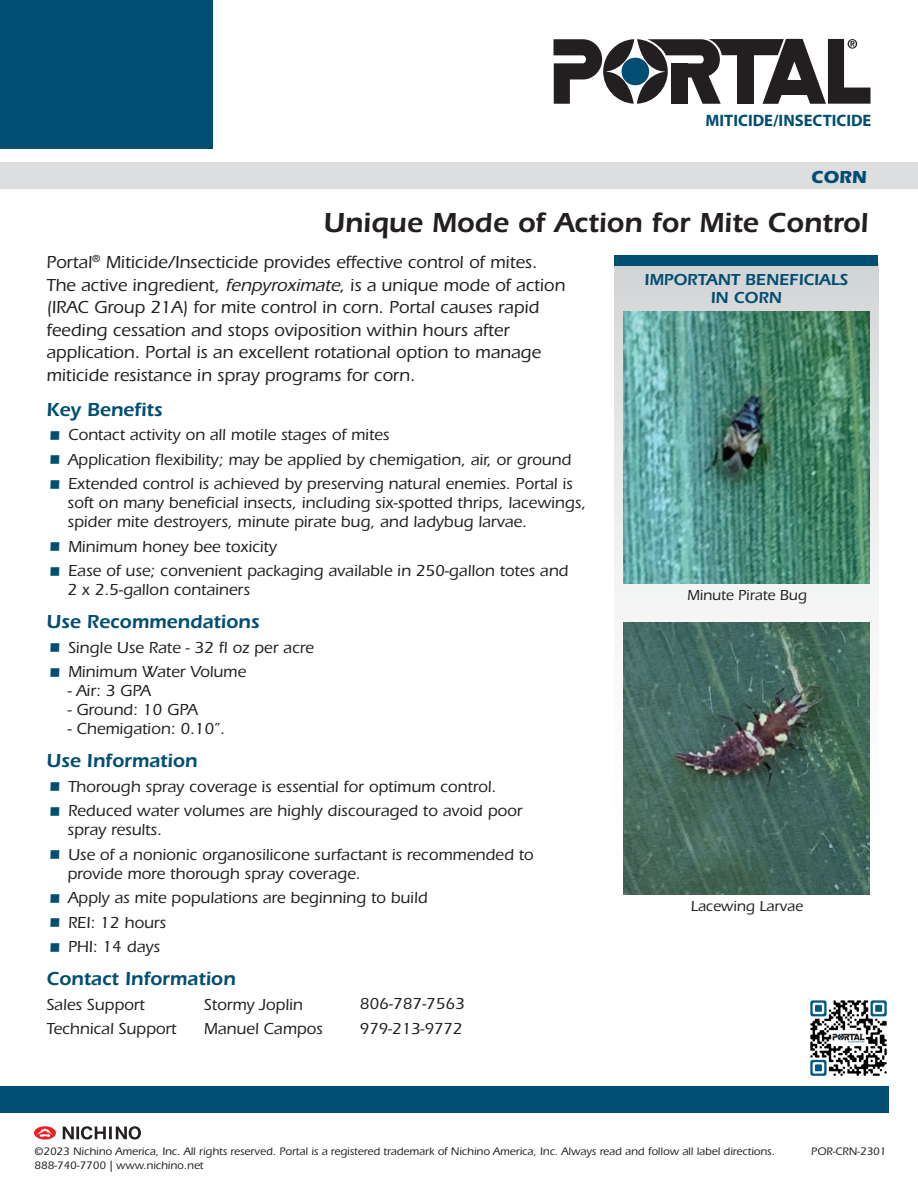
<style>
.page{position:relative;width:918px;height:1188px;background:#fff}
.page>*{position:absolute;margin:0;border:0;box-sizing:border-box;transform-origin:0 0}
.t1{font:600 28.5px "Itc Eras";color:#231f20}
.t2{font:600 19.5px "Itc Eras";color:#004e71}
.t3{font:500 18px/22.5px "Itc Eras";color:#231f20}
.t4{font:700 18px "Itc Eras";color:#004e71}
.t5{font:700 16.65px "Myriad Pro";color:#004e71}
.t6{font:500 16.5px/19px "Itc Eras";color:#231f20}
.t7{font:600 16.5px "Itc Eras";color:#004e71}
.t8{font:500 15px "Itc Eras";color:#231f20}
.t9{font:500 11.25px "Itc Eras";color:#231f20}
.s1{font-style:italic}
.s2{font-size:28.5px;color:#004e71}
.s3{font-family:"Eras ITC"}
</style>
<div class="page">
<svg style="left:615px;top:266px;width:263px;height:629px"></svg>
<div style="left:0;top:0;width:213px;height:148px;background:#004e71"></div>
<div style="left:0;top:162px;width:918px;height:27px;background:#dddee0"></div>
<div style="left:615px;top:255px;width:263px;height:11px;background:#004e71"></div>
<svg style="left:554px;top:39px;width:317px;height:65px"></svg>
<div style="left:0;top:1086px;width:889px;height:27px;background:#004e71"></div>
<svg style="left:34px;top:1126px;width:22px;height:14px"></svg>
<svg style="left:37px;top:1129px;width:16px;height:8px"></svg>
<svg style="left:63px;top:1126px;width:78px;height:14px"></svg>
<img style="left:809px;top:998px;width:79px;height:80px">
<img style="left:623px;top:622px;width:246px;height:272px">
<img style="left:623px;top:311px;width:246px;height:272px">
<p class="t5" style="left:706px;top:109px;width:167px">MITICIDE/INSECTICIDE</p>
<p class="t4" style="left:811px;top:166px;width:57px">CORN</p>
<p class="t1" style="left:324px;top:206px;width:546px">Unique Mode of Action for Mite Control</p>
<p class="t3" style="left:46px;top:251px;width:520px">Portal<sup>®</sup> Miticide/Insecticide provides effective control of mites.<br>The active ingredient, <span class="s1">fenpyroximate</span>, is a unique mode of action (IRAC Group 21A) for mite control in corn. Portal causes rapid feeding cessation and stops oviposition within hours after application. Portal is an excellent rotational option to manage miticide resistance in spray programs for corn.</p>
<p class="t2" style="left:46px;top:398px;width:118px">Key Benefits</p>
<p class="t6" style="left:46px;top:425px;width:345px"><span class="s2">•</span> Contact activity on all motile stages of mites</p>
<p class="t6" style="left:46px;top:450px;width:526px"><span class="s2">•</span> Application flexibility; may be applied by chemigation, air, or ground</p>
<p class="t6" style="left:67px;top:474px;width:520px;text-indent:-21px"><span class="s2">•</span> Extended control is achieved by preserving natural enemies. Portal is soft on many beneficial insects, including six-spotted thrips, lacewings, spider mite destroyers, minute pirate bug, and ladybug larvae.</p>
<p class="t6" style="left:46px;top:537px;width:232px"><span class="s2">•</span> Minimum honey bee toxicity</p>
<p class="t6" style="left:67px;top:561px;width:503px;text-indent:-21px"><span class="s2">•</span> Ease of use; convenient packaging available in 250-gallon totes and<br>2 x 2.5-gallon containers</p>
<p class="t2" style="left:46px;top:610px;width:215px">Use Recommendations</p>
<p class="t6" style="left:46px;top:638px;width:269px"><span class="s2">•</span> Single Use Rate - 32 fl oz per acre</p>
<p class="t6" style="left:46px;top:662px;width:201px"><span class="s2">•</span> Minimum Water Volume</p>
<p class="t6" style="left:67px;top:681px;width:85px">- Air: 3 GPA</p>
<p class="t6" style="left:67px;top:700px;width:132px">- Ground: 10 GPA</p>
<p class="t6" style="left:67px;top:719px;width:159px">- Chemigation: 0.10”.</p>
<p class="t2" style="left:46px;top:750px;width:153px">Use Information</p>
<p class="t6" style="left:46px;top:777px;width:451px"><span class="s2">•</span> Thorough spray coverage is essential for optimum control.</p>
<p class="t6" style="left:67px;top:801px;width:457px;text-indent:-21px"><span class="s2">•</span> Reduced water volumes are highly discouraged to avoid poor spray results.</p>
<p class="t6" style="left:67px;top:845px;width:468px;text-indent:-21px"><span class="s2">•</span> Use of a nonionic organosilicone surfactant is recommended to provide more thorough spray coverage.</p>
<p class="t6" style="left:46px;top:888px;width:383px"><span class="s2">•</span> Apply as mite populations are beginning to build</p>
<p class="t6" style="left:46px;top:913px;width:121px"><span class="s2">•</span> REI: 12 hours</p>
<p class="t6" style="left:46px;top:937px;width:115px"><span class="s2">•</span> PHI: 14 days</p>
<p class="t2" style="left:46px;top:968px;width:191px">Contact Information</p>
<p class="t6" style="left:46px;top:995px;width:100px">Sales Support</p>
<p class="t6" style="left:204px;top:995px;width:100px">Stormy Joplin</p>
<p class="t6" style="left:46px;top:1019px;width:132px">Technical Support</p>
<p class="t6" style="left:204px;top:1019px;width:120px">Manuel Campos</p>
<p class="t7" style="left:644px;top:270px;width:205px">IMPORTANT BENEFICIALS</p>
<p class="t7" style="left:711px;top:288px;width:73px">IN CORN</p>
<p class="t8" style="left:687px;top:587px;width:121px">Minute Pirate Bug</p>
<p class="t8" style="left:691px;top:898px;width:114px">Lacewing Larvae</p>
<p class="t6" style="left:360px;top:991px;width:107px;line-height:24.6px">806-787-7563<br><span class="s3">979-213-9772</span></p>
<p class="t9" style="left:34px;top:1145px;width:742px">©2023 Nichino America, Inc. All rights reserved. Portal is a registered trademark of Nichino America, Inc. Always read and follow all label directions.</p>
<p class="t9" style="left:811px;top:1145px;width:77px">POR-CRN-2301</p>
<p class="t9" style="left:34px;top:1159px;width:171px">888-740-7700 | www.nichino.net</p>
</div>
